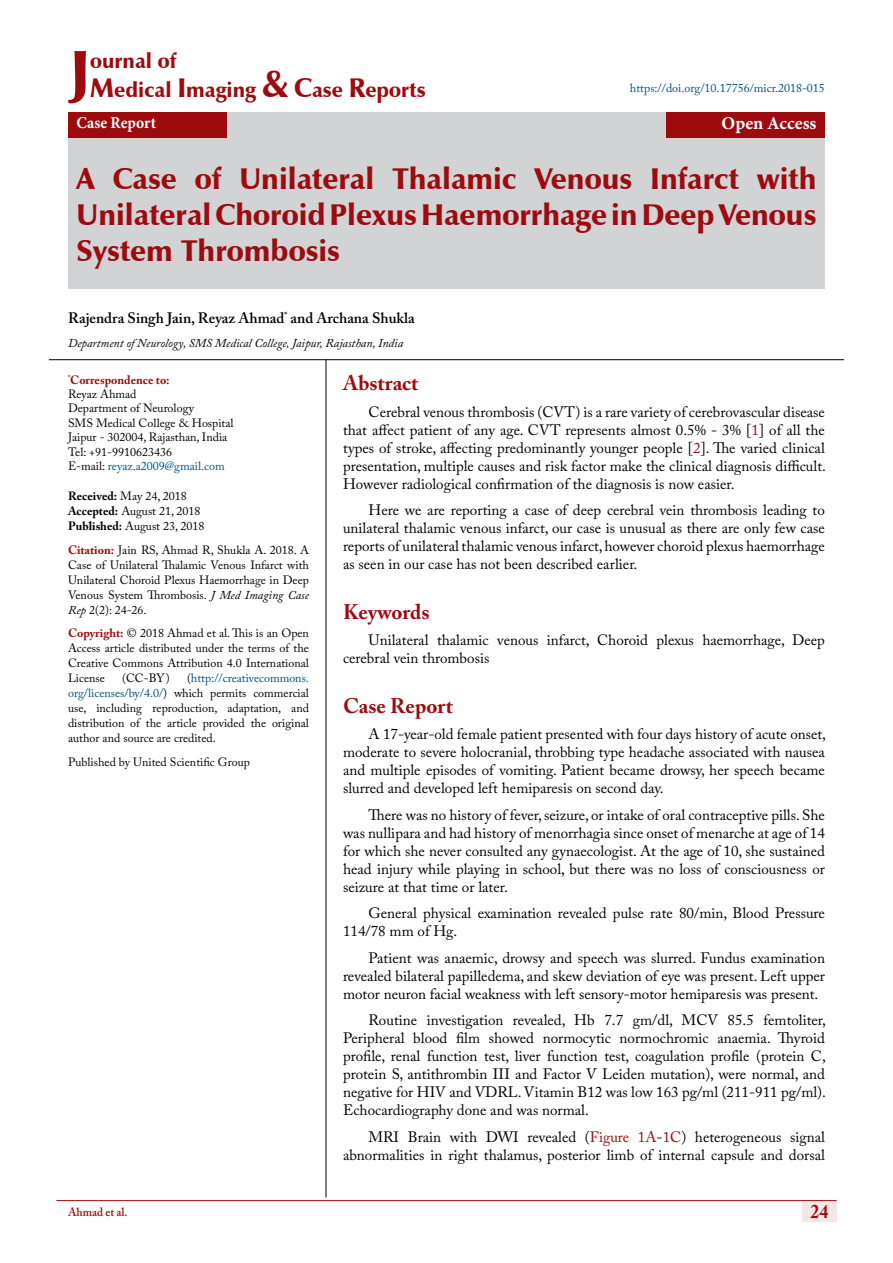
<style>
.page{position:relative;width:893px;height:1263px;background:#fff}
.page>*{position:absolute;margin:0;border:0;box-sizing:border-box;transform-origin:0 0}
.t1{font:900 62.1px "Zapf Humanist 601 BT";color:#9e0b0f}
.t2{font:900 30px/36px "Zapf Humanist 601 BT";color:#9e0b0f;text-align:justify}
.t3{font:900 21px/29.4px "Zapf Humanist 601 BT";color:#9e0b0f}
.t4{font:700 21px "Adobe Caslon Pro";color:#9e0b0f}
.t5{font:700 19.5px "Adobe Caslon Pro";color:#9e0b0f;scale:.9 1}
.t6{font:700 18px "Minion Pro";color:#fff}
.t7{font:700 16.5px "Minion Pro";letter-spacing:.005em;color:#fff;scale:.94 1}
.t8{font:15px/18px "Adobe Caslon Pro";color:#000;text-align:justify}
.t9{font:600 15px "Adobe Caslon Pro";color:#000}
.t10{font:12px/15px "Adobe Caslon Pro";color:#000;text-align:justify}
.t11{font:italic 12px "Adobe Caslon Pro";color:#000}
.t12{font:12px "Adobe Caslon Pro";color:#005082}
.t13{font:600 12px "Adobe Caslon Pro";color:#9e0b0f;scale:.95 1}
.s1{font-size:27px}
.s2{font-size:37.5px}
.s3{font-weight:700;color:#9e0b0f}
.s4{color:#005083}
.s5{font-weight:700}
.s6{font-style:italic}
.s7{color:#9e0b0f}
.s8{color:#005082}
</style>
<div class="page">
<div style="left:802px;top:1200px;width:35px;height:21px;background:#f5e7e7"></div>
<hr style="left:56px;top:1200px;width:781px;height:1px;background:#9e0b0f">
<div style="left:68px;top:112px;width:757px;height:177px;background:#d1d3d4"></div>
<div style="left:68px;top:112px;width:159px;height:26px;background:#9e0b0f"></div>
<div style="left:666px;top:112px;width:159px;height:26px;background:#9e0b0f"></div>
<hr style="left:326px;top:359px;width:1px;height:838px;background:#000">
<hr style="left:49px;top:359px;width:795px;height:1px;background:#000">
<h1 class="t1" style="left:70px;top:34px;width:22px">J</h1>
<h3 class="t3" style="left:90px;top:46px;width:337px">ournal of<br><span class="s1">M</span>edical <span class="s1">I</span>maging <span class="s2">&amp;</span> <span class="s1">C</span>ase <span class="s1">R</span>eports</h3>
<p class="t12" style="left:630px;top:81px;width:196px">https://doi.org/10.17756/micr.2018-015</p>
<p class="t7" style="left:77px;top:111px;width:86px">Case Report</p>
<p class="t6" style="left:721px;top:111px;width:96px">Open Access</p>
<h2 class="t2" style="left:77px;top:161px;width:741px">A Case of Unilateral Thalamic Venous Infarct with Unilateral Choroid Plexus Haemorrhage in Deep Venous System Thrombosis</h2>
<p class="t9" style="left:68px;top:309px;width:348px">Rajendra Singh Jain, Reyaz Ahmad<sup>*</sup> and Archana Shukla</p>
<p class="t11" style="left:68px;top:336px;width:337px">Department of Neurology, SMS Medical College, Jaipur, Rajasthan, India</p>
<p class="t10" style="left:68px;top:372px;width:167px;line-height:14.4px;text-align:left"><sup>*</sup><span class="s3">Correspondence to:<br></span>Reyaz Ahmad<br>Department of Neurology<br>SMS Medical College &amp; Hospital<br>Jaipur - 302004, Rajasthan, India<br>Tel: +91-9910623436<br>E-mail: <span class="s4">reyaz.a2009@gmail.com</span></p>
<p class="t10" style="left:68px;top:488px;width:138px;text-align:left"><span class="s5">Received:</span> May 24, 2018<br><span class="s5">Accepted:</span> August 21, 2018<br><span class="s5">Published:</span> August 23, 2018</p>
<p class="t10" style="left:68px;top:542px;width:242px"><span class="s3">Citation:</span> Jain RS, Ahmad R, Shukla A. 2018. A Case of Unilateral Thalamic Venous Infarct with Unilateral Choroid Plexus Haemorrhage in Deep Venous System Thrombosis. <span class="s6">J Med Imaging Case Rep</span> 2(2): 24-26.</p>
<p class="t10" style="left:68px;top:625px;width:242px"><span class="s3">Copyright:</span> © 2018 Ahmad et al. This is an Open Access article distributed under the terms of the Creative Commons Attribution 4.0 International License</p>
<h3 class="t4" style="left:343px;top:371px;width:77px">Abstract</h3>
<p class="t8" style="left:343px;top:402px;width:484px;text-indent:26px">Cerebral venous thrombosis (CVT) is a rare variety of cerebrovascular disease that affect patient of any age. CVT represents almost 0.5% - 3% [<span class="s7">1</span>] of all the types of stroke, affecting predominantly younger people [<span class="s7">2</span>]. The varied clinical presentation, multiple causes and risk factor make the clinical diagnosis difficult.<br>However radiological confirmation of the diagnosis is now easier.</p>
<p class="t8" style="left:343px;top:501px;width:483px;text-indent:26px">Here we are reporting a case of deep cerebral vein thrombosis leading to unilateral thalamic venous infarct, our case is unusual as there are only few case reports of unilateral thalamic venous infarct, however choroid plexus haemorrhage as seen in our case has not been described earlier.</p>
<h3 class="t4" style="left:343px;top:599px;width:88px">Keywords</h3>
<p class="t8" style="left:343px;top:631px;width:483px;text-indent:26px">Unilateral thalamic venous infarct, Choroid plexus haemorrhage, Deep cerebral vein thrombosis</p>
<h3 class="t4" style="left:343px;top:693px;width:111px">Case Report</h3>
<p class="t8" style="left:343px;top:725px;width:484px;text-indent:26px">A 17-year-old female patient presented with four days history of acute onset, moderate to severe holocranial, throbbing type headache associated with nausea and multiple episodes of vomiting. Patient became drowsy, her speech became slurred and developed left hemiparesis on second day.</p>
<p class="t8" style="left:343px;top:806px;width:483px;text-indent:26px">There was no history of fever, seizure, or intake of oral contraceptive pills. She was nullipara and had history of menorrhagia since onset of menarche at age of 14 for which she never consulted any gynaecologist. At the age of 10, she sustained head injury while playing in school, but there was no loss of consciousness or seizure at that time or later.</p>
<p class="t8" style="left:343px;top:904px;width:483px;text-indent:26px">General physical examination revealed pulse rate 80/min, Blood Pressure<br>114/78 mm of Hg.</p>
<p class="t8" style="left:343px;top:949px;width:483px;text-indent:26px">Patient was anaemic, drowsy and speech was slurred. Fundus examination revealed bilateral papilledema, and skew deviation of eye was present. Left upper motor neuron facial weakness with left sensory-motor hemiparesis was present.</p>
<p class="t8" style="left:343px;top:1011px;width:484px;text-indent:26px">Routine investigation revealed, Hb 7.7 gm/dl, MCV 85.5 femtoliter, Peripheral blood film showed normocytic normochromic anaemia. Thyroid profile, renal function test, liver function test, coagulation profile (protein C, protein S, antithrombin III and Factor V Leiden mutation), were normal, and negative for HIV and VDRL. Vitamin B12 was low 163 pg/ml (211-911 pg/ml).<br>Echocardiography done and was normal.</p>
<p class="t8" style="left:343px;top:1128px;width:483px;text-align:right">MRI Brain with DWI revealed (<span class="s7">Figure 1A</span>-<span class="s7">1C</span>) heterogeneous signal abnormalities in right thalamus, posterior limb of internal capsule and dorsal</p>
<p class="t10" style="left:68px;top:670px;width:242px;text-indent:119px">(<span class="s8">http://creativecommons. org/licenses/by/4.0/</span>) which permits commercial use, including reproduction, adaptation, and distribution of the article provided the original author and source are credited.</p>
<p class="t10" style="left:68px;top:754px;width:183px">Published by United Scientific Group</p>
<p class="t10" style="left:122px;top:670px;width:49px">(CC-BY)</p>
<p class="t13" style="left:68px;top:1204px;width:64px">Ahmad et al.</p>
<h3 class="t5" style="left:811px;top:1200px;width:21px">24</h3>
</div>
